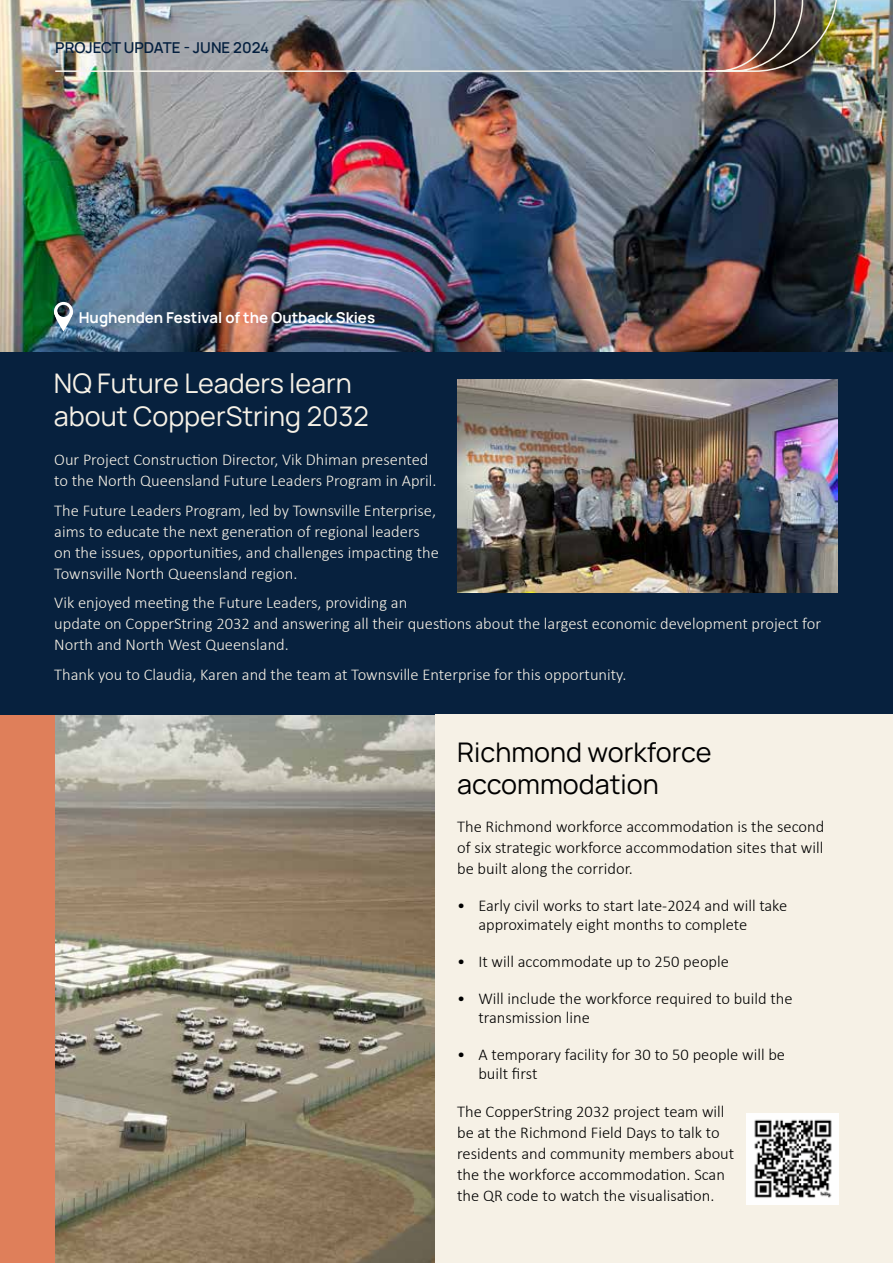
<style>
.page{position:relative;width:893px;height:1263px;background:#fff}
.page>*{position:absolute;margin:0;border:0;box-sizing:border-box;transform-origin:0 0}
.t1{font:27px/32.4px "Manrope";color:#f6f1e6}
.t2{font:27px/32.4px "Manrope";color:#000}
.t3{font:300 16.5px/21px "Calibri";color:#f6f1e6}
.t4{font:300 16.5px/21px "Calibri";color:#000}
.t5{font:700 15px "Manrope";color:#fff}
.t6{font:600 15px "Manrope";color:#05203f}
</style>
<div class="page">
<div style="left:0;top:342px;width:893px;height:375px;background:#07213e"></div>
<img style="left:0;top:0;width:893px;height:351px">
<img style="left:54px;top:0;width:784px;height:73px">
<img style="left:54px;top:716px;width:381px;height:547px">
<div style="left:0;top:716px;width:54px;height:547px;background:#df7f5a"></div>
<img style="left:457px;top:379px;width:381px;height:214px">
<svg style="left:54px;top:302px;width:19px;height:29px"></svg>
<div style="left:435px;top:714px;width:458px;height:549px;background:#f6f1e6"></div>
<img style="left:746px;top:1113px;width:93px;height:92px">
<p class="t6" style="left:55px;top:36px;width:215px">PROJECT UPDATE - JUNE 2024</p>
<p class="t5" style="left:79px;top:305px;width:298px">Hughenden Festival of the Outback Skies</p>
<h1 class="t1" style="left:54px;top:366px;width:316px">NQ Future Leaders learn about CopperString 2032</h1>
<p class="t3" style="left:54px;top:449px;width:384px">Our Project Construction Director, Vik Dhiman presented to the North Queensland Future Leaders Program in April.</p>
<p class="t3" style="left:54px;top:499px;width:386px">The Future Leaders Program, led by Townsville Enterprise, aims to educate the next generation of regional leaders on the issues, opportunities, and challenges impacting the Townsville North Queensland region.</p>
<p class="t3" style="left:54px;top:592px;width:768px">Vik enjoyed meeting the Future Leaders, providing an<br>update on CopperString 2032 and answering all their questions about the largest economic development project for<br>North and North West Queensland.</p>
<p class="t3" style="left:54px;top:663px;width:574px">Thank you to Claudia, Karen and the team at Townsville Enterprise for this opportunity.</p>
<h1 class="t2" style="left:457px;top:734px;width:256px">Richmond workforce accommodation</h1>
<p class="t4" style="left:457px;top:816px;width:369px;text-align:justify">The Richmond workforce accommodation is the second of six strategic workforce accommodation sites that will be built along the corridor.</p>
<p class="t4" style="left:478px;top:895px;width:310px;line-height:19.5px;text-indent:-21px">• Early civil works to start late-2024 and will take approximately eight months to complete</p>
<p class="t4" style="left:457px;top:951px;width:273px">• It will accommodate up to 250 people</p>
<p class="t4" style="left:478px;top:988px;width:316px;line-height:19.5px;text-indent:-21px">• Will include the workforce required to build the transmission line</p>
<p class="t4" style="left:478px;top:1044px;width:308px;line-height:19.5px;text-indent:-21px">• A temporary facility for 30 to 50 people will be built first</p>
<p class="t4" style="left:457px;top:1101px;width:279px">The CopperString 2032 project team will be at the Richmond Field Days to talk to residents and community members about the the workforce accommodation. Scan the QR code to watch the visualisation.</p>
</div>
